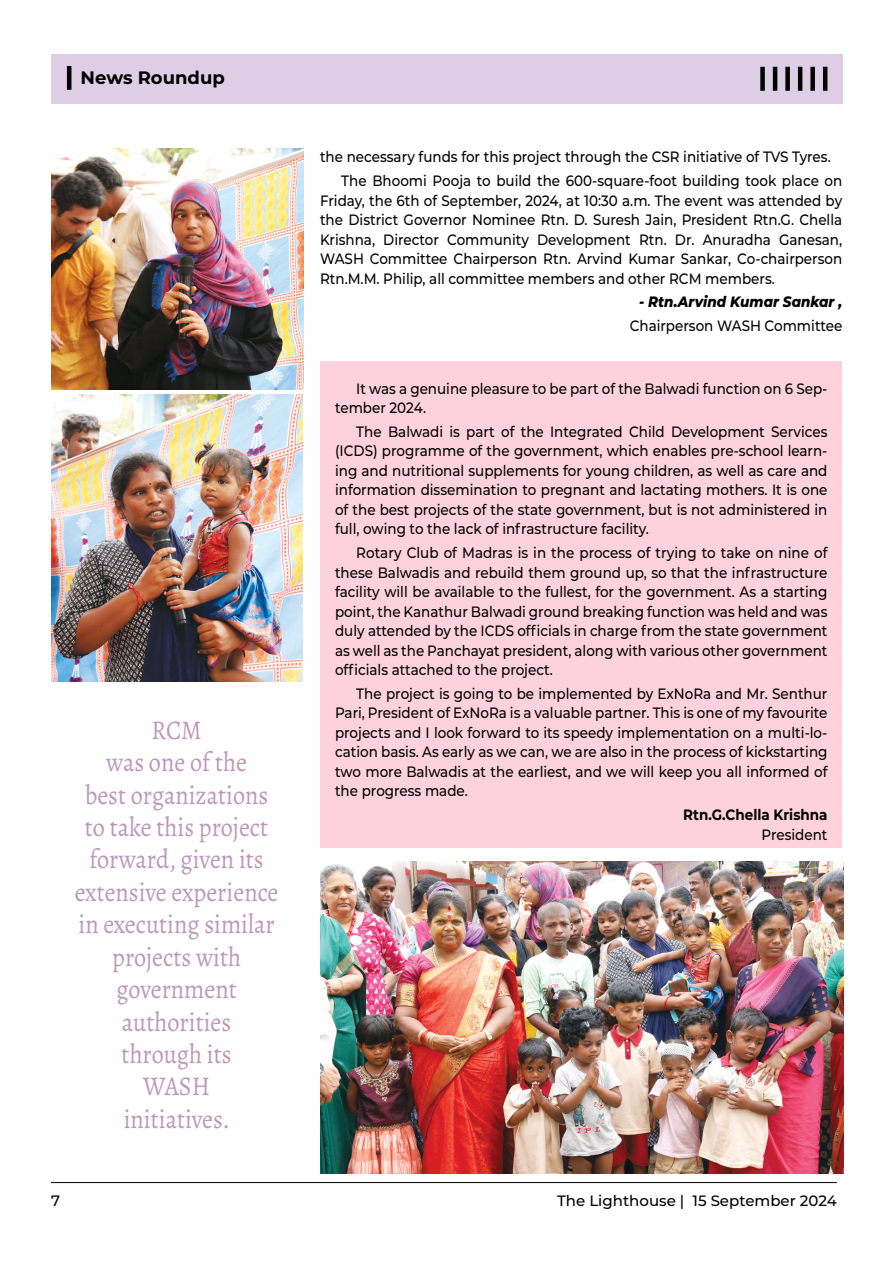
<style>
.page{position:relative;width:893px;height:1263px;background:#fff}
.page>*{position:absolute;margin:0;border:0;box-sizing:border-box;transform-origin:0 0}
.t1{font:27px/32.4px "Alegreya";color:#bd97bc;text-align:center;scale:.9 1}
.t2{font:700 18px "Montserrat";color:#000}
.t3{font:500 15px/19.5px "Montserrat";color:#000;text-align:justify;scale:.9 1}
.t4{font:500 15px "Montserrat";color:#000}
.t5{font:italic 800 15px "Montserrat";color:#000;scale:.9 1}
.t6{font:700 15px "Montserrat";color:#000;scale:.9 1}
</style>
<div class="page">
<hr style="left:51px;top:1182px;width:786px;height:1px;background:#000">
<div style="left:51px;top:54px;width:791px;height:50px;background:#ddcde5"></div>
<hr style="left:67px;top:66px;width:4px;height:24px;background:#000101">
<div style="left:760px;top:67px;width:5px;height:24px;background:#000101"></div>
<hr style="left:773px;top:67px;width:4px;height:24px;background:#000101">
<div style="left:785px;top:67px;width:5px;height:24px;background:#000101"></div>
<hr style="left:798px;top:67px;width:4px;height:24px;background:#000101">
<div style="left:810px;top:67px;width:5px;height:24px;background:#000101"></div>
<hr style="left:823px;top:67px;width:4px;height:24px;background:#000101">
<div style="left:320px;top:361px;width:522px;height:487px;background:#fdd2dc"></div>
<img style="left:51px;top:149px;width:252px;height:241px">
<img style="left:51px;top:394px;width:251px;height:288px">
<img style="left:320px;top:861px;width:523px;height:312px">
<p class="t2" style="left:81px;top:64px;width:146px">News Roundup</p>
<h1 class="t1" style="left:75px;top:714px;width:228px">RCM<br>was one of the<br>best organizations to take this project forward, given its extensive experience in executing similar projects with government authorities<br>through its<br>WASH<br>initiatives.</h1>
<p class="t3" style="left:341px;top:145px;width:558px;line-height:23.7px;text-indent:-21px">the necessary funds for this project through the CSR initiative of TVS Tyres.<br>The Bhoomi Pooja to build the 600-square-foot building took place on</p>
<p class="t3" style="left:320px;top:190px;width:582px">Friday, the 6th of September, 2024, at 10:30 a.m. The event was attended by the District Governor Nominee Rtn. D. Suresh Jain, President Rtn.G. Chella Krishna, Director Community Development Rtn. Dr. Anuradha Ganesan, WASH Committee Chairperson Rtn. Arvind Kumar Sankar, Co-chairperson Rtn.M.M. Philip, all committee members and other RCM members.</p>
<p class="t5" style="left:639px;top:291px;width:227px">- Rtn.Arvind Kumar Sankar ,</p>
<p class="t3" style="left:630px;top:315px;width:238px">Chairperson WASH Committee</p>
<p class="t3" style="left:335px;top:378px;width:549px;text-indent:21px">It was a genuine pleasure to be part of the Balwadi function on 6 Sep&shy;tember 2024.</p>
<p class="t3" style="left:335px;top:421px;width:549px;text-indent:21px">The Balwadi is part of the Integrated Child Development Services (ICDS) programme of the government, which enables pre-school learn&shy;ing and nutritional supplements for young children, as well as care and information dissemination to pregnant and lactating mothers. It is one of the best projects of the state government, but is not administered in full, owing to the lack of infrastructure facility.</p>
<p class="t3" style="left:335px;top:542px;width:549px;text-indent:21px">Rotary Club of Madras is in the process of trying to take on nine of these Balwadis and rebuild them ground up, so that the infrastructure facility will be available to the fullest, for the government. As a starting point, the Kanathur Balwadi ground breaking function was held and was duly attended by the ICDS officials in charge from the state government as well as the Panchayat president, along with various other government officials attached to the project.</p>
<p class="t3" style="left:335px;top:683px;width:549px;text-indent:21px">The project is going to be implemented by ExNoRa and Mr. Senthur Pari, President of ExNoRa is a valuable partner. This is one of my favourite projects and I look forward to its speedy implementation on a multi-lo&shy;cation basis. As early as we can, we are also in the process of kickstarting two more Balwadis at the earliest, and we will keep you all informed of the progress made.</p>
<p class="t6" style="left:683px;top:804px;width:162px">Rtn.G.Chella Krishna</p>
<p class="t3" style="left:762px;top:824px;width:75px">President</p>
<p class="t4" style="left:51px;top:1190px;width:10px">7</p>
<p class="t4" style="left:557px;top:1190px;width:281px">The Lighthouse | 15 September 2024</p>
</div>
